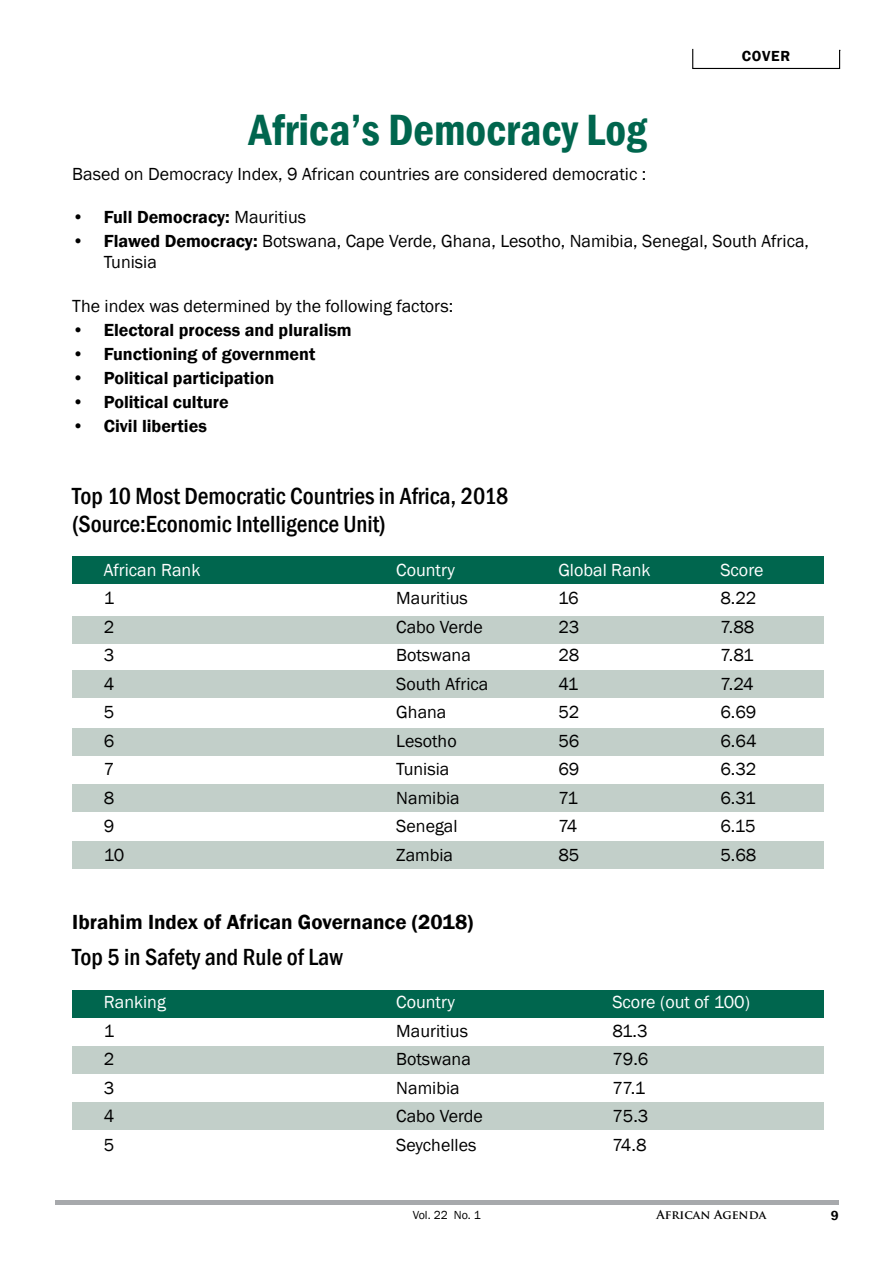
<style>
.page{position:relative;width:893px;height:1263px;background:#fff}
.page>*{position:absolute;margin:0;border:0;box-sizing:border-box;transform-origin:0 0}
.t1{font:600 condensed 45px "Franklin Gothic";color:#00664e}
.t2{font:500 condensed 24px/28.8px "Franklin Gothic";color:#000}
.t3{font:600 21px "Franklin Gothic";color:#000}
.t4{font:18px/21.6px "Franklin Gothic";color:#000}
.t5{font:600 18px "Franklin Gothic";color:#000}
.t6{font:18px "Franklin Gothic";color:#fff}
.t7{font:600 15px "Franklin Gothic";letter-spacing:.05em;color:#000}
.t8{font:600 13.5px "Franklin Gothic";color:#000}
.t9{font:700 12px "Trajan Pro";color:#000}
.t10{font:12px "Franklin Gothic";color:#000}
.s1{font-weight:400}
.s2{font-weight:600}
</style>
<div class="page">
<div style="left:55px;top:1199px;width:784px;height:5px;background:#a7a9ac"></div>
<svg style="left:692px;top:48px;width:149px;height:21px"></svg>
<div style="left:72px;top:556px;width:752px;height:28px;background:#00664e"></div>
<div style="left:72px;top:990px;width:752px;height:28px;background:#00664e"></div>
<div style="left:72px;top:616px;width:752px;height:28px;background:#c2cfc9"></div>
<div style="left:72px;top:1046px;width:752px;height:27px;background:#c2cfc9"></div>
<div style="left:72px;top:1102px;width:752px;height:27px;background:#c2cfc9"></div>
<div style="left:72px;top:670px;width:752px;height:27px;background:#c2cfc9"></div>
<div style="left:72px;top:728px;width:752px;height:28px;background:#c2cfc9"></div>
<div style="left:72px;top:784px;width:752px;height:28px;background:#c2cfc9"></div>
<div style="left:72px;top:841px;width:752px;height:28px;background:#c2cfc9"></div>
<p class="t7" style="left:742px;top:47px;width:50px">COVER</p>
<h1 class="t1" style="left:249px;top:100px;width:400px">Africa’s Democracy Log</h1>
<p class="t4" style="left:72px;top:163px;width:576px">Based on Democracy Index, 9 African countries are considered democratic :</p>
<p class="t5" style="left:72px;top:206px;width:235px">• Full Democracy: <span class="s1">Mauritius</span></p>
<p class="t4" style="left:104px;top:230px;width:707px;text-indent:-31px"><span class="s2">• Flawed Democracy:</span> Botswana, Cape Verde, Ghana, Lesotho, Namibia, Senegal, South Africa,<br>Tunisia</p>
<p class="t4" style="left:72px;top:295px;width:382px">The index was determined by the following factors:</p>
<p class="t5" style="left:72px;top:318px;width:281px">• Electoral process and pluralism</p>
<p class="t5" style="left:72px;top:342px;width:245px">• Functioning of government</p>
<p class="t5" style="left:72px;top:366px;width:203px">• Political participation</p>
<p class="t5" style="left:72px;top:390px;width:158px">• Political culture</p>
<p class="t5" style="left:72px;top:414px;width:136px">• Civil liberties</p>
<h2 class="t2" style="left:72px;top:481px;width:438px">Top 10 Most Democratic Countries in Africa, 2018 (Source:Economic Intelligence Unit)</h2>
<p class="t6" style="left:104px;top:558px;width:98px">African Rank</p>
<p class="t6" style="left:396px;top:558px;width:60px">Country</p>
<p class="t6" style="left:558px;top:558px;width:94px">Global Rank</p>
<p class="t6" style="left:720px;top:558px;width:45px">Score</p>
<p class="t4" style="left:104px;top:588px;width:12px">1</p>
<p class="t4" style="left:396px;top:588px;width:73px">Mauritius</p>
<p class="t4" style="left:558px;top:588px;width:22px">16</p>
<p class="t4" style="left:720px;top:588px;width:38px">8.22</p>
<p class="t4" style="left:104px;top:616px;width:12px">2</p>
<p class="t4" style="left:396px;top:616px;width:88px">Cabo Verde</p>
<p class="t4" style="left:558px;top:616px;width:23px">23</p>
<p class="t4" style="left:720px;top:616px;width:36px">7.88</p>
<p class="t4" style="left:104px;top:645px;width:12px">3</p>
<p class="t4" style="left:396px;top:645px;width:76px">Botswana</p>
<p class="t4" style="left:558px;top:645px;width:23px">28</p>
<p class="t4" style="left:720px;top:645px;width:35px">7.81</p>
<p class="t4" style="left:104px;top:673px;width:12px">4</p>
<p class="t4" style="left:396px;top:673px;width:94px">South Africa</p>
<p class="t4" style="left:558px;top:673px;width:21px">41</p>
<p class="t4" style="left:720px;top:673px;width:35px">7.24</p>
<p class="t4" style="left:104px;top:702px;width:12px">5</p>
<p class="t4" style="left:396px;top:702px;width:52px">Ghana</p>
<p class="t4" style="left:558px;top:702px;width:23px">52</p>
<p class="t4" style="left:720px;top:702px;width:38px">6.69</p>
<p class="t4" style="left:104px;top:730px;width:12px">6</p>
<p class="t4" style="left:396px;top:730px;width:62px">Lesotho</p>
<p class="t4" style="left:558px;top:730px;width:23px">56</p>
<p class="t4" style="left:720px;top:730px;width:38px">6.64</p>
<p class="t4" style="left:104px;top:759px;width:12px">7</p>
<p class="t4" style="left:396px;top:759px;width:55px">Tunisia</p>
<p class="t4" style="left:558px;top:759px;width:23px">69</p>
<p class="t4" style="left:720px;top:759px;width:38px">6.32</p>
<p class="t4" style="left:104px;top:787px;width:12px">8</p>
<p class="t4" style="left:396px;top:787px;width:65px">Namibia</p>
<p class="t4" style="left:558px;top:787px;width:21px">71</p>
<p class="t4" style="left:720px;top:787px;width:37px">6.31</p>
<p class="t4" style="left:104px;top:816px;width:12px">9</p>
<p class="t4" style="left:396px;top:816px;width:63px">Senegal</p>
<p class="t4" style="left:558px;top:816px;width:21px">74</p>
<p class="t4" style="left:720px;top:816px;width:37px">6.15</p>
<p class="t4" style="left:104px;top:844px;width:22px">10</p>
<p class="t4" style="left:396px;top:844px;width:58px">Zambia</p>
<p class="t4" style="left:558px;top:844px;width:23px">85</p>
<p class="t4" style="left:720px;top:844px;width:38px">5.68</p>
<p class="t3" style="left:72px;top:909px;width:403px">Ibrahim Index of African Governance (2018)</p>
<h2 class="t2" style="left:72px;top:942px;width:272px">Top 5 in Safety and Rule of Law</h2>
<p class="t6" style="left:104px;top:991px;width:64px">Ranking</p>
<p class="t6" style="left:396px;top:991px;width:60px">Country</p>
<p class="t6" style="left:612px;top:991px;width:139px">Score (out of 100)</p>
<p class="t4" style="left:104px;top:1020px;width:12px">1</p>
<p class="t4" style="left:396px;top:1020px;width:73px">Mauritius</p>
<p class="t4" style="left:612px;top:1020px;width:37px">81.3</p>
<p class="t4" style="left:104px;top:1049px;width:12px">2</p>
<p class="t4" style="left:396px;top:1049px;width:76px">Botswana</p>
<p class="t4" style="left:612px;top:1049px;width:38px">79.6</p>
<p class="t4" style="left:104px;top:1077px;width:12px">3</p>
<p class="t4" style="left:396px;top:1077px;width:65px">Namibia</p>
<p class="t4" style="left:612px;top:1077px;width:34px">77.1</p>
<p class="t4" style="left:104px;top:1106px;width:12px">4</p>
<p class="t4" style="left:396px;top:1106px;width:88px">Cabo Verde</p>
<p class="t4" style="left:612px;top:1106px;width:38px">75.3</p>
<p class="t4" style="left:104px;top:1134px;width:12px">5</p>
<p class="t4" style="left:396px;top:1134px;width:82px">Seychelles</p>
<p class="t4" style="left:612px;top:1134px;width:36px">74.8</p>
<p class="t10" style="left:413px;top:1207px;width:70px">Vol. 22 No. 1</p>
<p class="t9" style="left:656px;top:1208px;width:111px">African Agenda</p>
<p class="t8" style="left:831px;top:1207px;width:9px">9</p>
</div>
